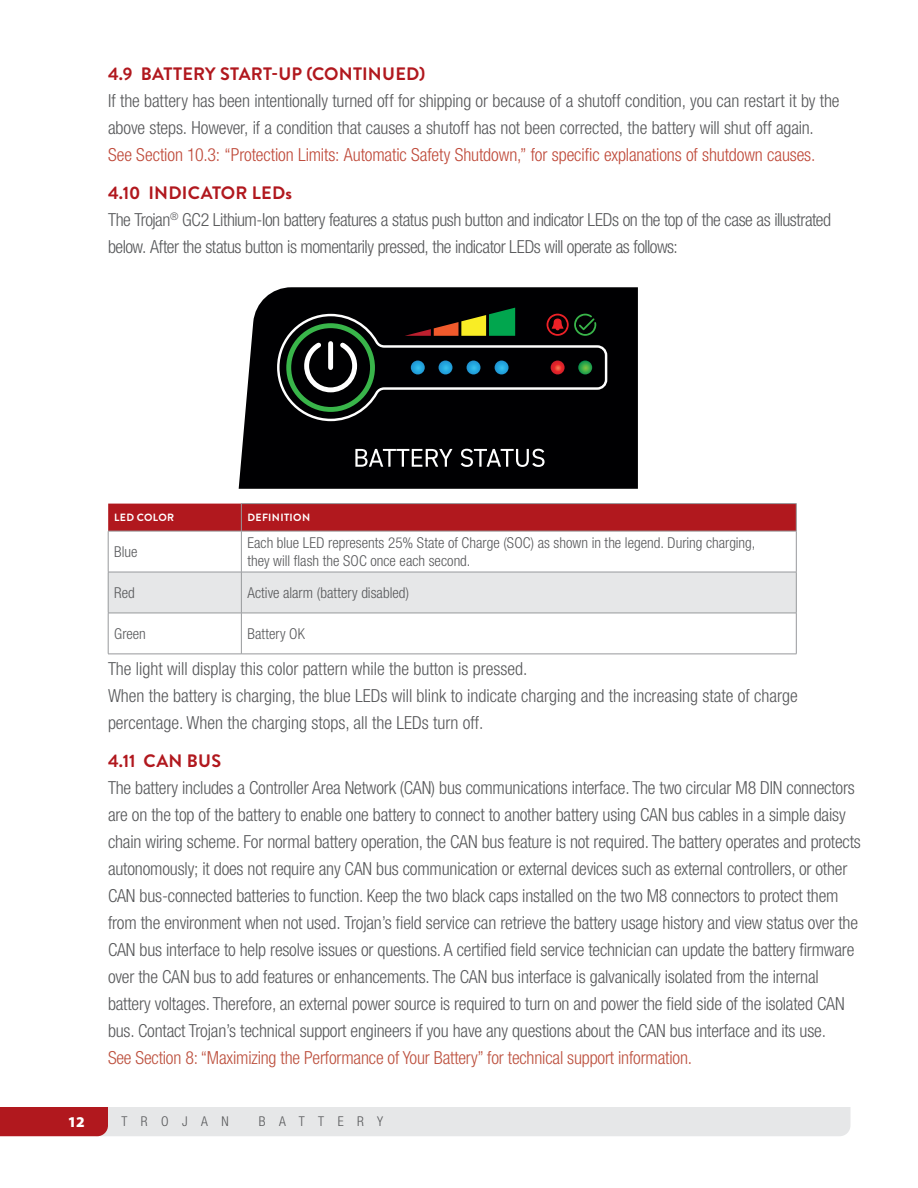
<style>
.page{position:relative;width:918px;height:1188px;background:#fff}
.page>*{position:absolute;margin:0;border:0;box-sizing:border-box;transform-origin:0 0}
.Body_Text{font:300 condensed 18px/27px "Helvetica Neue LT Std";letter-spacing:-.01em;color:#58595b}
.Body_Text-2{font:300 condensed 18px "Helvetica Neue LT Std";letter-spacing:-.005em;color:#bf4a3a}
.Body_Copy{font:300 condensed 15px/18px "Helvetica Neue LT Std";color:#58595b}
.t1{font:900 15px "Myriad Pro";color:#fff}
.t2{font:300 condensed 13.5px "Helvetica Neue LT Std";letter-spacing:1em;color:#58595b}
.Body_Copy-2{font:700 10.5px "Brandon Grotesque";letter-spacing:.035em;color:#fff}
.s1{font-family:"Brandon Grotesque";font-weight:700;font-stretch:normal;color:#b1181e}
.s2{color:#bd513f}
</style>
<div class="page">
<svg style="left:0;top:1107px;width:850px;height:29px;background:#dfccce"></svg>
<div style="left:109px;top:573px;width:687px;height:40px;background:#e6e7e8"></div>
<hr style="left:796px;top:531px;width:1px;height:41px;background:#97999c">
<hr style="left:108px;top:572px;width:133px;height:1px;background:#97999c">
<hr style="left:241px;top:572px;width:555px;height:1px;background:#97999c">
<hr style="left:241px;top:572px;width:1px;height:41px;background:#97999c">
<hr style="left:796px;top:572px;width:1px;height:41px;background:#97999c">
<hr style="left:108px;top:613px;width:133px;height:1px;background:#97999c">
<hr style="left:241px;top:613px;width:555px;height:1px;background:#97999c">
<hr style="left:241px;top:613px;width:1px;height:41px;background:#97999c">
<hr style="left:796px;top:613px;width:1px;height:41px;background:#97999c">
<hr style="left:108px;top:654px;width:133px;height:1px;background:#97999c">
<hr style="left:241px;top:654px;width:555px;height:1px;background:#97999c">
<hr style="left:108px;top:531px;width:133px;height:1px;background:#97999c">
<hr style="left:108px;top:531px;width:1px;height:41px;background:#97999c">
<hr style="left:241px;top:531px;width:555px;height:1px;background:#97999c">
<hr style="left:108px;top:572px;width:1px;height:41px;background:#97999c">
<hr style="left:108px;top:613px;width:1px;height:41px;background:#97999c">
<hr style="left:241px;top:503px;width:555px;height:1px;background:#97999c">
<svg style="left:108px;top:504px;width:689px;height:27px;background:#b01a20"></svg>
<hr style="left:241px;top:531px;width:1px;height:41px;background:#97999c">
<svg style="left:239px;top:287px;width:399px;height:202px;background:#0f0f11"></svg>
<svg style="left:355px;top:449px;width:98px;height:18px"></svg>
<svg style="left:461px;top:449px;width:84px;height:18px"></svg>
<svg style="left:276px;top:308px;width:333px;height:114px;background:#1a1f1a"></svg>
<p class="Body_Text" style="left:108px;top:60px;width:733px"><span class="s1">4.9 BATTERY START-UP (CONTINUED)<br></span>If the battery has been intentionally turned off for shipping or because of a shutoff condition, you can restart it by the above steps. However, if a condition that causes a shutoff has not been corrected, the battery will shut off again.</p>
<p class="Body_Text-2" style="left:108px;top:144px;width:709px">See Section 10.3: “Protection Limits: Automatic Safety Shutdown,” for specific explanations of shutdown causes.</p>
<p class="Body_Text" style="left:108px;top:179px;width:725px"><span class="s1">4.10 INDICATOR LEDs<br></span>The Trojan<sup>®</sup> GC2 Lithium-Ion battery features a status push button and indicator LEDs on the top of the case as illustrated below. After the status button is momentarily pressed, the indicator LEDs will operate as follows:</p>
<p class="Body_Copy-2" style="left:114px;top:510px;width:61px">LED COLOR</p>
<p class="Body_Copy-2" style="left:247px;top:510px;width:64px">DEFINITION</p>
<p class="Body_Copy" style="left:114px;top:542px;width:25px">Blue</p>
<p class="Body_Copy" style="left:247px;top:533px;width:510px">Each blue LED represents 25% State of Charge (SOC) as shown in the legend. During charging, they will flash the SOC once each second.</p>
<p class="Body_Copy" style="left:114px;top:583px;width:22px">Red</p>
<p class="Body_Copy" style="left:247px;top:583px;width:163px">Active alarm (battery disabled)</p>
<p class="Body_Copy" style="left:114px;top:624px;width:33px">Green</p>
<p class="Body_Copy" style="left:247px;top:624px;width:59px">Battery OK</p>
<p class="Body_Text" style="left:108px;top:655px;width:421px">The light will display this color pattern while the button is pressed.</p>
<p class="Body_Text" style="left:108px;top:682px;width:691px">When the battery is charging, the blue LEDs will blink to indicate charging and the increasing state of charge percentage. When the charging stops, all the LEDs turn off.</p>
<p class="Body_Text" style="left:108px;top:747px;width:754px"><span class="s1">4.11 CAN BUS<br></span>The battery includes a Controller Area Network (CAN) bus communications interface. The two circular M8 DIN connectors are on the top of the battery to enable one battery to connect to another battery using CAN bus cables in a simple daisy chain wiring scheme. For normal battery operation, the CAN bus feature is not required. The battery operates and protects autonomously; it does not require any CAN bus communication or external devices such as external controllers, or other CAN bus-connected batteries to function. Keep the two black caps installed on the two M8 connectors to protect them from the environment when not used. Trojan’s field service can retrieve the battery usage history and view status over the CAN bus interface to help resolve issues or questions. A certified field service technician can update the battery firmware over the CAN bus to add features or enhancements. The CAN bus interface is galvanically isolated from the internal battery voltages. Therefore, an external power source is required to turn on and power the field side of the isolated CAN bus. Contact Trojan’s technical support engineers if you have any questions about the CAN bus interface and its use.<br><span class="s2">See Section 8: “Maximizing the Performance of Your Battery” for technical support information.</span></p>
<p class="t1" style="left:68px;top:1112px;width:19px">12</p>
<p class="t2" style="left:122px;top:1114px;width:109px">TROJAN</p>
<p class="t2" style="left:259px;top:1114px;width:126px">BATTERY</p>
</div>
